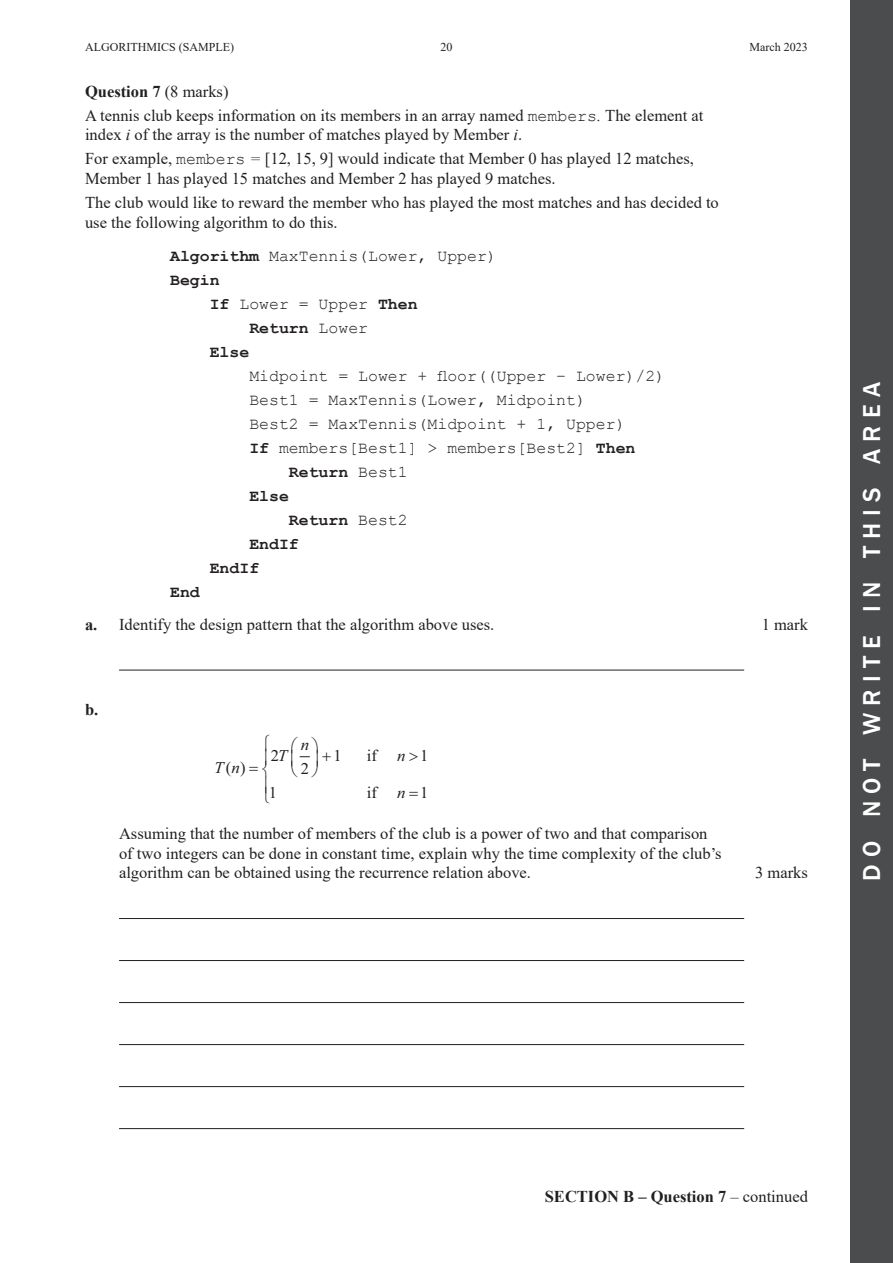
<style>
.page{position:relative;width:893px;height:1263px;background:#fff}
.page>*{position:absolute;margin:0;border:0;box-sizing:border-box;transform-origin:0 0}
.t1{font:500 25.2px "Franklin Gothic";letter-spacing:.285em;color:#fff}
.t2{font:16.5px/24px "Times New Roman";color:#231f20}
.t3{font:16.5px "Courier New";color:#231f20}
.t4{font:700 16.5px "Courier New";color:#231f20}
.t5{font:700 16.5px "Times New Roman";color:#231f20}
.t6{font:italic 16.5px "Times New Roman";color:#231f20}
.t7{font:12px "Times New Roman";color:#231f20}
.s1{font-weight:700}
.s2{font-family:"Courier New"}
.s3{font-style:italic}
.s4{font-weight:400}
</style>
<div class="page">
<div style="left:850px;top:0;width:43px;height:1263px;background:#4b4c4d"></div>
<hr style="left:119px;top:670px;width:625px;height:1px;background:#231f20">
<hr style="left:119px;top:918px;width:625px;height:1px;background:#231f20">
<hr style="left:119px;top:960px;width:625px;height:1px;background:#231f20">
<hr style="left:119px;top:1002px;width:625px;height:1px;background:#231f20">
<hr style="left:119px;top:1044px;width:625px;height:1px;background:#231f20">
<hr style="left:119px;top:1086px;width:625px;height:1px;background:#231f20">
<hr style="left:119px;top:1128px;width:625px;height:1px;background:#231f20">
<svg style="left:299px;top:756px;width:11px;height:2px"></svg>
<p class="t7" style="left:85px;top:38px;width:150px">ALGORITHMICS (SAMPLE)</p>
<p class="t7" style="left:440px;top:38px;width:13px">20</p>
<p class="t7" style="left:750px;top:38px;width:60px">March 2023</p>
<p class="t2" style="left:85px;top:78px;width:620px"><span class="s1">Question 7</span> (8 marks)<br>A tennis club keeps information on its members in an array named <span class="s2">members</span><span class="s3">.</span> The element at</p>
<p class="t2" style="left:85px;top:122px;width:610px">index <span class="s3">i</span> of the array is the number of matches played by Member <span class="s3">i</span>.<br>For example, <span class="s2">members</span> <span class="s3">=</span> [12, 15, 9] would indicate that Member 0 has played 12 matches,</p>
<p class="t2" style="left:85px;top:166px;width:635px">Member 1 has played 15 matches and Member 2 has played 9 matches.<br>The club would like to reward the member who has played the most matches and has decided to</p>
<p class="t2" style="left:85px;top:210px;width:254px">use the following algorithm to do this.</p>
<p class="t3" style="left:170px;top:245px;width:328px"><span class="s1">Algorithm</span> MaxTennis(Lower, Upper)</p>
<p class="t4" style="left:170px;top:269px;width:51px">Begin</p>
<p class="t3" style="left:210px;top:293px;width:209px"><span class="s1">If</span> Lower = Upper <span class="s1">Then</span></p>
<p class="t4" style="left:249px;top:317px;width:120px">Return <span class="s4">Lower</span></p>
<p class="t4" style="left:210px;top:341px;width:41px">Else</p>
<p class="t3" style="left:249px;top:366px;width:417px">Midpoint = Lower + floor((Upper – Lower)/2)</p>
<p class="t3" style="left:249px;top:390px;width:338px">Best1 = MaxTennis(Lower, Midpoint)</p>
<p class="t3" style="left:249px;top:414px;width:378px">Best2 = MaxTennis(Midpoint + 1, Upper)</p>
<p class="t3" style="left:249px;top:438px;width:388px"><span class="s1">If</span> members[Best1] &gt; members[Best2] <span class="s1">Then</span></p>
<p class="t4" style="left:289px;top:462px;width:120px">Return <span class="s4">Best1</span></p>
<p class="t4" style="left:249px;top:486px;width:41px">Else</p>
<p class="t4" style="left:289px;top:510px;width:120px">Return <span class="s4">Best2</span></p>
<p class="t4" style="left:249px;top:534px;width:51px">EndIf</p>
<p class="t4" style="left:210px;top:558px;width:51px">EndIf</p>
<p class="t4" style="left:170px;top:582px;width:31px">End</p>
<p class="t2" style="left:85px;top:612px;width:411px"><span class="s1">a.</span> Identify the design pattern that the algorithm above uses.</p>
<p class="t2" style="left:762px;top:612px;width:48px">1 mark</p>
<p class="t5" style="left:85px;top:698px;width:15px">b.</p>
<p class="t6" style="left:301px;top:733px;width:10px">n</p>
<p class="t2" style="left:367px;top:745px;width:12px">if</p>
<p class="t2" style="left:367px;top:782px;width:12px">if</p>
<p class="t2" style="left:119px;top:823px;width:604px;line-height:19.8px">Assuming that the number of members of the club is a power of two and that comparison of two integers can be done in constant time, explain why the time complexity of the club’s algorithm can be obtained using the recurrence relation above.</p>
<p class="t2" style="left:333px;top:745px;width:10px">1</p>
<p class="t2" style="left:420px;top:745px;width:10px">1</p>
<p class="t2" style="left:271px;top:745px;width:18px">2<span class="s3">T</span></p>
<p class="t6" style="left:397px;top:744px;width:10px">n</p>
<p class="t6" style="left:397px;top:781px;width:10px">n</p>
<p class="t2" style="left:226px;top:757px;width:21px">( )</p>
<p class="t2" style="left:301px;top:758px;width:10px">2</p>
<p class="t6" style="left:214px;top:756px;width:27px">T n</p>
<p class="t2" style="left:269px;top:782px;width:10px">1</p>
<p class="t2" style="left:420px;top:782px;width:10px">1</p>
<p class="t2" style="left:755px;top:860px;width:54px">3 marks</p>
<h1 class="t1" style="left:856px;top:881px;width:500px;rotate:-90deg">do not write in this area</h1>
<p class="t5" style="left:545px;top:1185px;width:265px">SECTION B – Question 7 <span class="s4">– continued</span></p>
</div>
